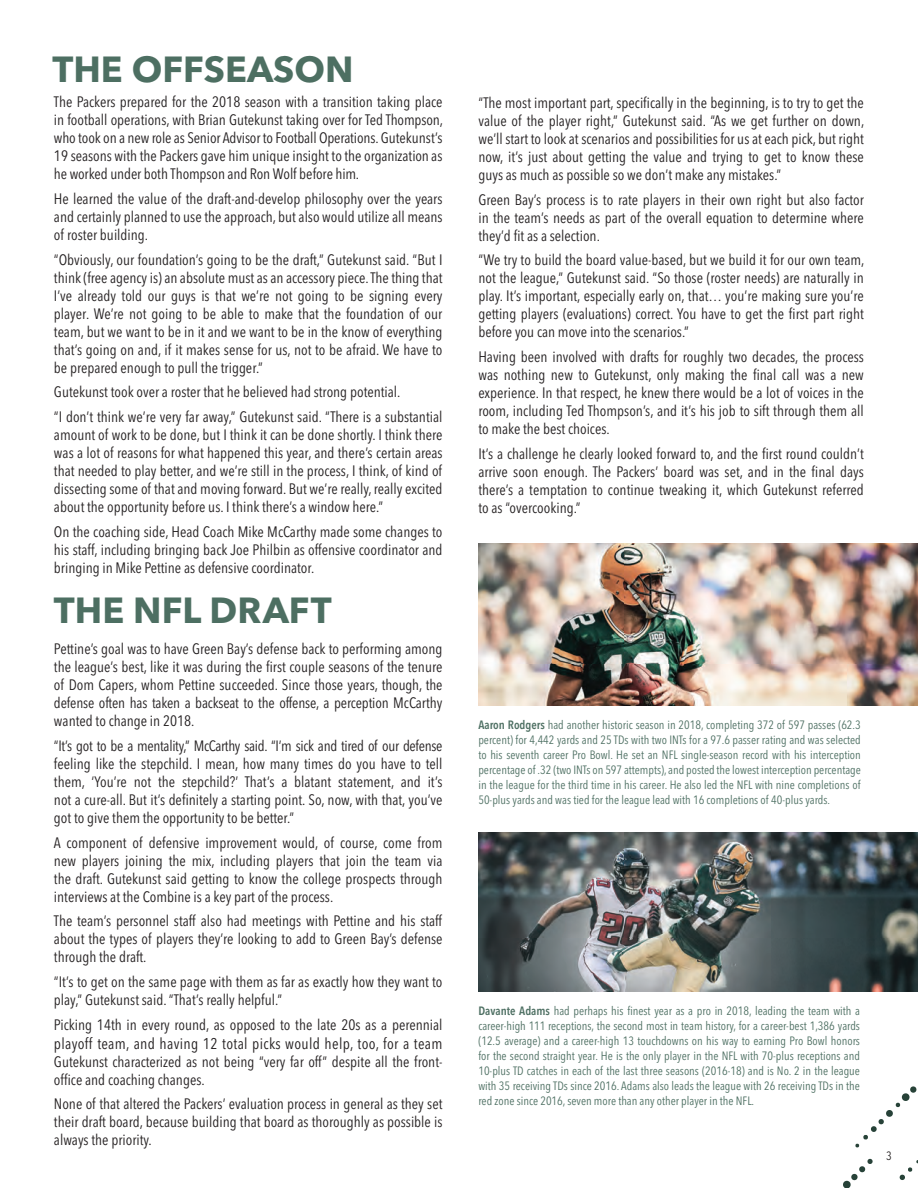
<style>
.page{position:relative;width:918px;height:1188px;background:#fff}
.page>*{position:absolute;margin:0;border:0;box-sizing:border-box;transform-origin:0 0}
.t1{font:700 36px "Avenir Next LT Pro";color:#4d6f62}
.t2{font:condensed 15.45px "Avenir Next LT Pro";letter-spacing:.02em;color:#231f20}
.t3{font:condensed 15px/18px "Avenir Next LT Pro";color:#231f20;text-align:justify}
.t4{font:condensed 14.85px "Avenir Next LT Pro";letter-spacing:-.02em;color:#231f20}
.t5{font:condensed 12px/15px "Avenir Next LT Pro";color:#4d6f62;text-align:justify}
.t6{font:condensed 12px/15px "Avenir Next LT Pro";color:#4e7063;text-align:justify}
.t7{font:condensed 12px "Avenir Next LT Pro";color:#231f20}
.s1{font-size:14.85px}
.s2{font-size:15px}
.s3{font-weight:600}
</style>
<div class="page">
<svg style="left:855px;top:1086px;width:62px;height:62px"></svg>
<svg style="left:843px;top:1159px;width:30px;height:29px"></svg>
<svg style="left:899px;top:1160px;width:19px;height:20px"></svg>
<img style="left:478px;top:543px;width:440px;height:162px">
<img style="left:478px;top:833px;width:440px;height:158px">
<h1 class="t1" style="left:52px;top:48px;width:303px">THE OFFSEASON</h1>
<p class="t3" style="left:54px;top:93px;width:390px">The Packers prepared for the 2018 season with a transition taking place in football operations, with Brian Gutekunst taking over for Ted Thompson, who took on a new role as Senior Advisor to Football Operations. Gutekunst’s 19 seasons with the Packers gave him unique insight to the organization as he worked under both Thompson and Ron Wolf before him.</p>
<p class="t3" style="left:54px;top:190px;width:390px">He learned the value of the draft-and-develop philosophy over the years and certainly planned to use the approach, but also would utilize all means of roster building.</p>
<p class="t3" style="left:54px;top:250px;width:390px">“Obviously, our foundation’s going to be the draft,” Gutekunst said. “But I think (free agency is) an absolute must as an accessory piece. The thing that I’ve already told our guys is that we’re not going to be signing every player. We’re not going to be able to make that the foundation of our team, but we want to be in it and we want to be in the know of everything that’s going on and, if it makes sense for us, not to be afraid. We have to be prepared enough to pull the trigger.”</p>
<p class="t3" style="left:54px;top:380px;width:390px;line-height:24.8px">Gutekunst took over a roster that he believed had strong potential.<br>“I don’t think we’re very far away,” Gutekunst said. “There is a substantial</p>
<p class="t3" style="left:54px;top:426px;width:390px">amount of work to be done, but I think it can be done shortly. I think there was a lot of reasons for what happened this year, and there’s certain areas that needed to play better, and we’re still in the process, I think, of kind of dissecting some of that and moving forward. But we’re really, really excited about the opportunity before us. I think there’s a window here.”</p>
<p class="t3" style="left:54px;top:523px;width:390px">On the coaching side, Head Coach Mike McCarthy made some changes to his staff, including bringing back Joe Philbin as offensive coordinator and bringing in Mike Pettine as defensive coordinator.</p>
<h1 class="t1" style="left:54px;top:588px;width:279px">THE NFL DRAFT</h1>
<p class="t3" style="left:54px;top:640px;width:390px">Pettine’s goal was to have Green Bay’s defense back to performing among the league’s best, like it was during the first couple seasons of the tenure of Dom Capers, whom Pettine succeeded. Since those years, <span class="s1">though, the</span></p>
<p class="t4" style="left:54px;top:694px;width:390px">defense often has taken a backseat to the offense, a perception <span class="s2">McCarthy</span></p>
<p class="t3" style="left:54px;top:712px;width:142px">wanted to change in 2018.</p>
<p class="t4" style="left:54px;top:737px;width:390px">“It’s got to be a mentality,” McCarthy said. “I’m sick and tired of our defense</p>
<p class="t3" style="left:54px;top:755px;width:390px">feeling like the stepchild. I mean, how many times do you have to tell them, ‘You’re not the stepchild?’ That’s a blatant statement, and it’s not a cure-all. But it’s definitely a starting point. So, now, with that, you’ve got to give them the opportunity to be better.”</p>
<p class="t3" style="left:54px;top:833px;width:390px">A component of defensive improvement would, of course, come from new players joining the mix, including players that join the team via the draft. Gutekunst said getting to know the college prospects through interviews at the Combine is a key part of the process.</p>
<p class="t3" style="left:54px;top:912px;width:390px">The team’s personnel staff also had meetings with Pettine and his staff about the types of players they’re looking to add to Green Bay’s defense through the draft.</p>
<p class="t3" style="left:54px;top:973px;width:390px">“It’s to get on the same page with them as far as exactly how they want to play,” Gutekunst said. “That’s really helpful.”</p>
<p class="t3" style="left:54px;top:1016px;width:390px">Picking 14th in every round, as opposed to the late 20s as a perennial</p>
<p class="t2" style="left:54px;top:1034px;width:390px">playoff team, and having 12 total picks would help, too, for a team</p>
<p class="t3" style="left:54px;top:1052px;width:390px">Gutekunst characterized as not being “very far off” despite all the front&shy;office and coaching changes.</p>
<p class="t3" style="left:54px;top:1095px;width:390px">None of that altered the Packers’ evaluation process in general as they set their draft board, because building that board as thoroughly as possible is always the priority.</p>
<p class="t3" style="left:478px;top:94px;width:387px">“The most important part, specifically in the beginning, is to try to get the value of the player right,” Gutekunst said. “As we get further on down, we’ll start to look at scenarios and possibilities for us at each pick, but right now, it’s just about getting the value and trying to get to know these guys as much as possible so we don’t make any mistakes.”</p>
<p class="t3" style="left:478px;top:190px;width:387px">Green Bay’s process is to rate players in their own right but also factor in the team’s needs as part of the overall equation to determine where they’d fit as a selection.</p>
<p class="t3" style="left:478px;top:251px;width:387px">“We try to build the board value-based, but we build it for our own team, not the league,” Gutekunst said. “So those (roster needs) are naturally in play. It’s important, especially early on, that… you’re making sure you’re getting players (evaluations) correct. You have to get the first part right before you can move into the scenarios.”</p>
<p class="t3" style="left:478px;top:348px;width:387px">Having been involved with drafts for roughly two decades, the process was nothing new to Gutekunst, only making the final call was a new experience. In that respect, he knew there would be a lot of voices in the room, including Ted Thompson’s, and it’s his job to sift through them all to make the best choices.</p>
<p class="t3" style="left:478px;top:445px;width:387px">It’s a challenge he clearly looked forward to, and the first round couldn’t arrive soon enough. The Packers’ board was set, and in the final days there’s a temptation to continue tweaking it, which Gutekunst referred to as “overcooking.”</p>
<p class="t6" style="left:478px;top:718px;width:384px"><span class="s3">Aaron Rodgers</span> had another historic season in 2018, completing 372 of 597 passes (62.3 percent) for 4,442 yards and 25 TDs with two INTs for a 97.6 passer rating and was selected to his seventh career Pro Bowl. He set an NFL single-season record with his interception percentage of .32 (two INTs on 597 attempts), and posted the lowest interception percentage in the league for the third time in his career. He also led the NFL with nine completions of 50-plus yards and was tied for the league lead with 16 completions of 40-plus yards.</p>
<p class="t5" style="left:478px;top:1004px;width:383px"><span class="s3">Davante Adams</span> had perhaps his finest year as a pro in 2018, leading the team with a career-high 111 receptions, the second most in team history, for a career-best 1,386 yards (12.5 average) and a career-high 13 touchdowns on his way to earning Pro Bowl honors for the second straight year. He is the only player in the NFL with 70-plus receptions and 10-plus TD catches in each of the last three seasons (2016-18) and is No. 2 in the league with 35 receiving TDs since 2016. Adams also leads the league with 26 receiving TDs in the red zone since 2016, seven more than any other player in the NFL.</p>
<p class="t7" style="left:886px;top:1149px;width:7px">3</p>
</div>
